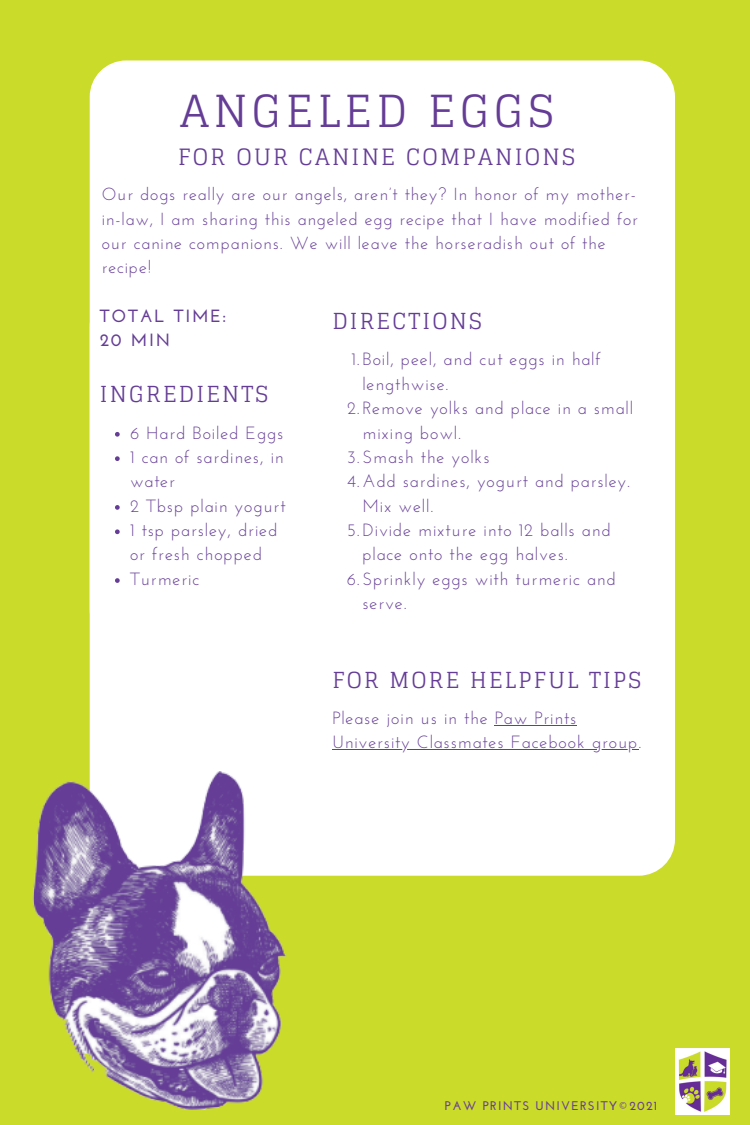
<style>
.page{position:relative;width:750px;height:1125px;background:#cadb2a}
.page>*{position:absolute;margin:0;border:0;box-sizing:border-box;transform-origin:0 0}
.t1{font:44.25px "Glegoo";letter-spacing:.1em;color:#653d96}
.t2{font:22.5px "Glegoo";letter-spacing:.1em;color:#653d96}
.t3{font:22.12px "Glegoo";letter-spacing:.1em;color:#653d96}
.t4{font:17.62px/24.4px "Josefin Sans";letter-spacing:.05em;color:#653d96}
.t5{font:700 17.62px "Josefin Sans";letter-spacing:.1em;color:#653d96}
.t6{font:17.5px/24.4px "Josefin Sans";letter-spacing:.05em;color:#653d96}
.t7{font:700 12.5px "Josefin Sans";letter-spacing:.1em;color:#653d96}
</style>
<div class="page">
<div style="left:90px;top:290px;width:585px;height:586px;background:#fff;border-radius:36px"></div>
<img style="left:32px;top:772px;width:300px;height:337px">
<div style="left:90px;top:60px;width:585px;height:586px;background:#fff;border-radius:36px"></div>
<img style="left:675px;top:1049px;width:54px;height:65px">
<svg style="left:115px;top:432px;width:5px;height:5px"></svg>
<svg style="left:115px;top:456px;width:5px;height:5px"></svg>
<svg style="left:115px;top:505px;width:5px;height:5px"></svg>
<svg style="left:115px;top:529px;width:5px;height:5px"></svg>
<svg style="left:115px;top:578px;width:5px;height:5px"></svg>
<hr style="left:495px;top:725px;width:82px;height:1px;background:#653d96">
<hr style="left:332px;top:749px;width:306px;height:1px;background:#653d96">
<p class="t1" style="left:180px;top:86px;width:375px">ANGELED EGGS</p>
<p class="t2" style="left:178px;top:144px;width:398px">FOR OUR CANINE COMPANIONS</p>
<p class="t6" style="left:102px;top:184px;width:538px">Our dogs really are our angels, aren’t they? In honor of my mother&shy;in-law, I am sharing this angeled egg recipe that I have modified for our canine companions. We will leave the horseradish out of the recipe!</p>
<p class="t5" style="left:100px;top:309px;width:127px">TOTAL TIME:</p>
<p class="t5" style="left:100px;top:333px;width:72px">20 MIN</p>
<p class="t3" style="left:100px;top:382px;width:170px">INGREDIENTS</p>
<p class="t4" style="left:130px;top:422px;width:155px">6 Hard Boiled Eggs</p>
<p class="t4" style="left:130px;top:446px;width:155px">1 can of sardines, in water</p>
<p class="t4" style="left:130px;top:495px;width:157px">2 Tbsp plain yogurt</p>
<p class="t4" style="left:130px;top:519px;width:149px">1 tsp parsley, dried or fresh chopped</p>
<p class="t4" style="left:130px;top:568px;width:71px">Turmeric</p>
<p class="t3" style="left:332px;top:309px;width:151px">DIRECTIONS</p>
<p class="t4" style="left:362px;top:349px;width:240px;text-indent:-11px">1.Boil, peel, and cut eggs in half lengthwise.</p>
<p class="t4" style="left:362px;top:398px;width:272px;text-indent:-15px">2.Remove yolks and place in a small mixing bowl.</p>
<p class="t4" style="left:347px;top:446px;width:144px">3.Smash the yolks</p>
<p class="t4" style="left:362px;top:471px;width:269px;text-indent:-15px">4.Add sardines, yogurt and parsley.<br>Mix well.</p>
<p class="t4" style="left:362px;top:519px;width:250px;text-indent:-16px">5.Divide mixture into 12 balls and place onto the egg halves.</p>
<p class="t4" style="left:362px;top:568px;width:255px;text-indent:-16px">6.Sprinkly eggs with turmeric and serve.</p>
<p class="t3" style="left:332px;top:667px;width:311px">FOR MORE HELPFUL TIPS</p>
<p class="t4" style="left:332px;top:707px;width:310px">Please join us in the Paw Prints<br>University Classmates Facebook group.</p>
<p class="t7" style="left:445px;top:1101px;width:214px">PAW PRINTS UNIVERSITY©2021</p>
</div>
